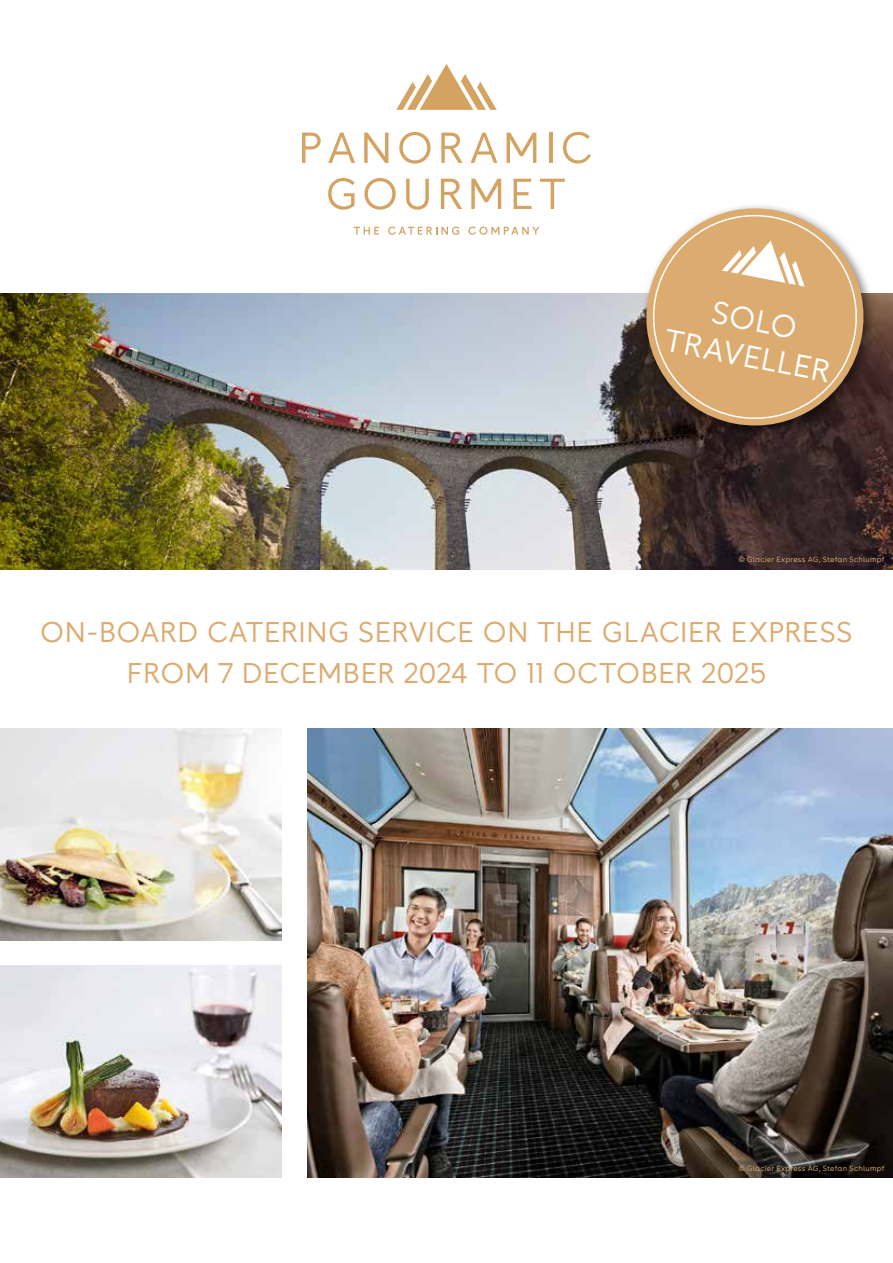
<style>
.page{position:relative;width:893px;height:1263px;background:#fff}
.page>*{position:absolute;margin:0;border:0;box-sizing:border-box;transform-origin:0 0}
.t1{font:300 31.2px/36.3px "Buenos Aires";color:#fff;text-align:center}
.t2{font:300 28.5px/40.5px "Buenos Aires";letter-spacing:.01em;color:#dcab70;text-align:center}
.t3{font:300 7.5px "Buenos Aires";letter-spacing:.03em;color:#dcab70}
</style>
<div class="page">
<svg style="left:354px;top:227px;width:25px;height:8px"></svg>
<svg style="left:388px;top:227px;width:71px;height:8px"></svg>
<svg style="left:468px;top:227px;width:71px;height:8px"></svg>
<svg style="left:302px;top:133px;width:19px;height:30px"></svg>
<svg style="left:328px;top:133px;width:27px;height:30px"></svg>
<svg style="left:364px;top:133px;width:24px;height:30px"></svg>
<svg style="left:399px;top:132px;width:32px;height:32px"></svg>
<svg style="left:441px;top:133px;width:22px;height:30px"></svg>
<svg style="left:471px;top:133px;width:26px;height:30px"></svg>
<svg style="left:507px;top:133px;width:29px;height:30px"></svg>
<hr style="left:549px;top:133px;width:3px;height:30px;background:#d5a361">
<svg style="left:563px;top:132px;width:28px;height:32px"></svg>
<svg style="left:328px;top:178px;width:27px;height:32px"></svg>
<svg style="left:364px;top:178px;width:32px;height:32px"></svg>
<svg style="left:406px;top:179px;width:23px;height:31px"></svg>
<svg style="left:441px;top:179px;width:21px;height:30px"></svg>
<svg style="left:471px;top:179px;width:30px;height:30px"></svg>
<svg style="left:514px;top:179px;width:17px;height:30px"></svg>
<svg style="left:540px;top:179px;width:25px;height:30px"></svg>
<svg style="left:396px;top:64px;width:101px;height:46px"></svg>
<img style="left:0;top:294px;width:893px;height:275px">
<img style="left:0;top:728px;width:281px;height:213px">
<img style="left:307px;top:728px;width:586px;height:450px">
<img style="left:0;top:965px;width:281px;height:213px">
<svg style="left:637px;top:286px;width:236px;height:149px;background:#42322e"></svg>
<svg style="left:643px;top:205px;width:224px;height:222px;background:#cca77e"></svg>
<p class="t1" style="left:675px;top:287px;width:170px;rotate:11deg">SOLO<br>TRAVELLER</p>
<p class="t3" style="left:738px;top:555px;width:148px">© Glacier Express AG, Stefan Schlumpf</p>
<p class="t2" style="left:40px;top:614px;width:814px">ON-BOARD CATERING SERVICE ON THE GLACIER EXPRESS<br>FROM 7 DECEMBER 2024 TO 11 OCTOBER 2025</p>
<p class="t3" style="left:738px;top:1164px;width:148px">© Glacier Express AG, Stefan Schlumpf</p>
</div>
